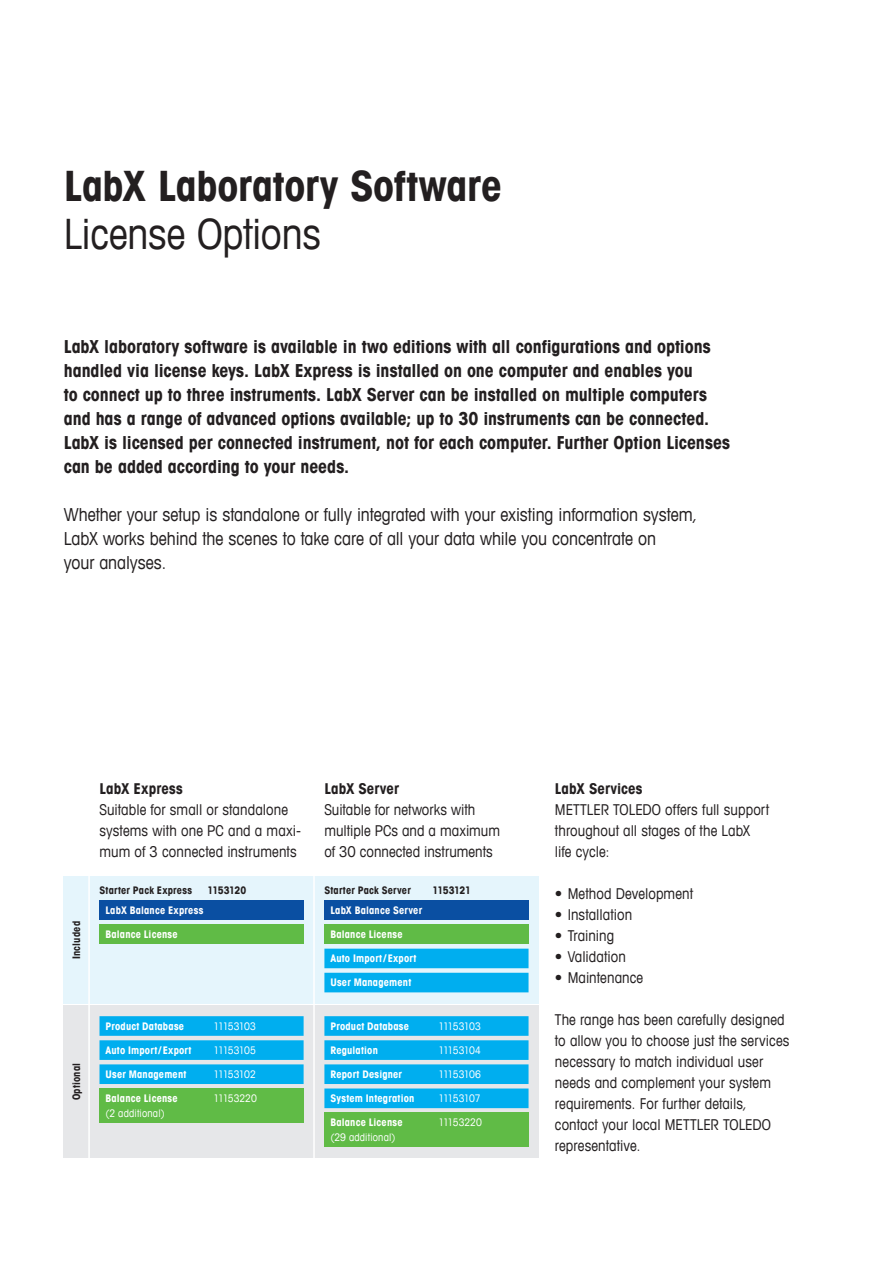
<style>
.page{position:relative;width:893px;height:1263px;background:#fff}
.page>*{position:absolute;margin:0;border:0;box-sizing:border-box;transform-origin:0 0}
._1_Title_Bold_28_32{font:700 condensed 42px "Avant Garde Com";letter-spacing:-.005em;color:#231f20}
._2_Title_Book_28_32{font:condensed 42px "Avant Garde Com";letter-spacing:-.01em;color:#231f20}
._02_Lead_12_16_Runni{font:700 condensed 18px/24px "Avant Garde Com";letter-spacing:-.005em;color:#231f20}
._02_Lead_12_16_Runni-2{font:condensed 18px/24px "Avant Garde Com";letter-spacing:-.005em;color:#231f20}
._12_Running_Text_10{font:condensed 15px/21px "Avant Garde Com";letter-spacing:.005em;color:#231f20}
._12_Running_Text_10-2{font:700 condensed 15px "Avant Garde Com";letter-spacing:.005em;color:#231f20}
.table_white_text{font:700 condensed 10.5px "Avant Garde Com";letter-spacing:.02em;color:#fff}
.table_white_text-2{font:condensed 10.5px "Avant Garde Com";letter-spacing:-.06em;color:#fff}
.table_white_text-3{font:700 condensed 10.5px "Avant Garde Com";letter-spacing:.015em;color:#231f20}
.table_white_text-4{font:condensed 10.5px "Avant Garde Com";letter-spacing:-.01em;color:#fff}
.table_white_text-5{font:condensed 10.5px "Avant Garde Com";letter-spacing:.015em;color:#fff}
.table_white_text-6{font:700 condensed 10.5px "Avant Garde Com";letter-spacing:-.04em;color:#231f20}
.table_white_text-7{font:condensed 10.5px "Avant Garde Com";letter-spacing:.02em;color:#fff}
</style>
<div class="page">
<div style="left:64px;top:876px;width:475px;height:128px;background:#e5f5fc"></div>
<div style="left:64px;top:1005px;width:475px;height:153px;background:#e6e7e9"></div>
<svg style="left:99px;top:1016px;width:205px;height:68px;background:#1fb5ee"></svg>
<div style="left:99px;top:1088px;width:205px;height:35px;background:#60bb46"></div>
<svg style="left:324px;top:1016px;width:204px;height:92px;background:#23b6ee"></svg>
<div style="left:324px;top:1113px;width:204px;height:34px;background:#60bb46"></div>
<div style="left:324px;top:900px;width:204px;height:20px;background:#0a4fa2"></div>
<div style="left:324px;top:924px;width:204px;height:20px;background:#60bb46"></div>
<svg style="left:324px;top:949px;width:204px;height:43px;background:#18b5f0"></svg>
<div style="left:99px;top:900px;width:205px;height:20px;background:#0a4fa2"></div>
<div style="left:99px;top:924px;width:205px;height:20px;background:#60bb46"></div>
<hr style="left:313px;top:872px;width:2px;height:289px;background:#fff">
<hr style="left:88px;top:872px;width:2px;height:289px;background:#fff">
<p class="_1_Title_Bold_28_32" style="left:64px;top:158px;width:440px">LabX Laboratory Software</p>
<p class="_2_Title_Book_28_32" style="left:64px;top:207px;width:259px">License Options</p>
<p class="_02_Lead_12_16_Runni" style="left:64px;top:334px;width:668px">LabX laboratory software is available in two editions with all configurations and options handled via license keys. LabX Express is installed on one computer and enables you<br>to connect up to three instruments. LabX Server can be installed on multiple computers and has a range of advanced options available; up to 30 instruments can be connected.<br>LabX is licensed per connected instrument, not for each computer. Further Option Licenses can be added according to your needs.</p>
<p class="_02_Lead_12_16_Runni-2" style="left:64px;top:502px;width:635px">Whether your setup is standalone or fully integrated with your existing information system,<br>LabX works behind the scenes to take care of all your data while you concentrate on<br>your analyses.</p>
<p class="table_white_text-3" style="left:70px;top:959px;width:39px;rotate:-90deg">Included</p>
<p class="_12_Running_Text_10-2" style="left:99px;top:779px;width:85px">LabX Express</p>
<p class="_12_Running_Text_10" style="left:99px;top:799px;width:203px">Suitable for small or standalone systems with one PC and a maxi&shy;mum of 3 connected instruments</p>
<p class="table_white_text-3" style="left:99px;top:884px;width:94px">Starter Pack Express</p>
<p class="table_white_text-6" style="left:207px;top:884px;width:40px">1153120</p>
<p class="table_white_text" style="left:105px;top:903px;width:99px">LabX Balance Express</p>
<p class="table_white_text" style="left:105px;top:928px;width:74px">Balance License</p>
<p class="table_white_text-3" style="left:70px;top:1100px;width:39px;rotate:-90deg">Optional</p>
<p class="table_white_text" style="left:105px;top:1019px;width:80px">Product Database</p>
<p class="table_white_text-2" style="left:213px;top:1019px;width:44px">11153103</p>
<p class="table_white_text" style="left:105px;top:1043px;width:87px">Auto Import/Export</p>
<p class="table_white_text-2" style="left:213px;top:1044px;width:44px">11153105</p>
<p class="table_white_text" style="left:105px;top:1067px;width:82px">User Management</p>
<p class="table_white_text-2" style="left:213px;top:1068px;width:44px">11153102</p>
<p class="table_white_text" style="left:105px;top:1091px;width:74px">Balance License</p>
<p class="table_white_text-4" style="left:213px;top:1092px;width:45px">11153220</p>
<p class="table_white_text-7" style="left:105px;top:1107px;width:61px">(2 additional)</p>
<p class="_12_Running_Text_10-2" style="left:324px;top:779px;width:76px">LabX Server</p>
<p class="_12_Running_Text_10" style="left:324px;top:799px;width:177px">Suitable for networks with multiple PCs and a maximum of 30 connected instruments</p>
<p class="table_white_text-3" style="left:324px;top:884px;width:88px">Starter Pack Server</p>
<p class="table_white_text-6" style="left:432px;top:884px;width:40px">1153121</p>
<p class="table_white_text" style="left:330px;top:903px;width:93px">LabX Balance Server</p>
<p class="table_white_text" style="left:330px;top:928px;width:74px">Balance License</p>
<p class="table_white_text" style="left:330px;top:952px;width:87px">Auto Import/Export</p>
<p class="table_white_text" style="left:330px;top:976px;width:82px">User Management</p>
<p class="table_white_text" style="left:330px;top:1019px;width:80px">Product Database</p>
<p class="table_white_text-2" style="left:438px;top:1019px;width:44px">11153103</p>
<p class="table_white_text" style="left:330px;top:1043px;width:49px">Regulation</p>
<p class="table_white_text-2" style="left:438px;top:1044px;width:44px">11153104</p>
<p class="table_white_text" style="left:330px;top:1067px;width:73px">Report Designer</p>
<p class="table_white_text-2" style="left:438px;top:1068px;width:44px">11153106</p>
<p class="table_white_text" style="left:330px;top:1091px;width:85px">System Integration</p>
<p class="table_white_text-2" style="left:438px;top:1092px;width:44px">11153107</p>
<p class="table_white_text" style="left:330px;top:1116px;width:74px">Balance License</p>
<p class="table_white_text-4" style="left:438px;top:1116px;width:45px">11153220</p>
<p class="table_white_text-5" style="left:330px;top:1131px;width:67px">(29 additional)</p>
<p class="_12_Running_Text_10-2" style="left:555px;top:779px;width:89px">LabX Services</p>
<p class="_12_Running_Text_10" style="left:555px;top:799px;width:216px">METTLER TOLEDO offers full support throughout all stages of the LabX life cycle:</p>
<p class="_12_Running_Text_10" style="left:555px;top:883px;width:140px">• Method Development</p>
<p class="_12_Running_Text_10" style="left:555px;top:904px;width:79px">• Installation</p>
<p class="_12_Running_Text_10" style="left:555px;top:925px;width:61px">• Training</p>
<p class="_12_Running_Text_10" style="left:555px;top:946px;width:73px">• Validation</p>
<p class="_12_Running_Text_10" style="left:555px;top:967px;width:90px">• Maintenance</p>
<p class="_12_Running_Text_10" style="left:555px;top:1009px;width:236px">The range has been carefully designed to allow you to choose just the services necessary to match individual user needs and complement your system requirements. For further details, contact your local METTLER TOLEDO representative.</p>
</div>
